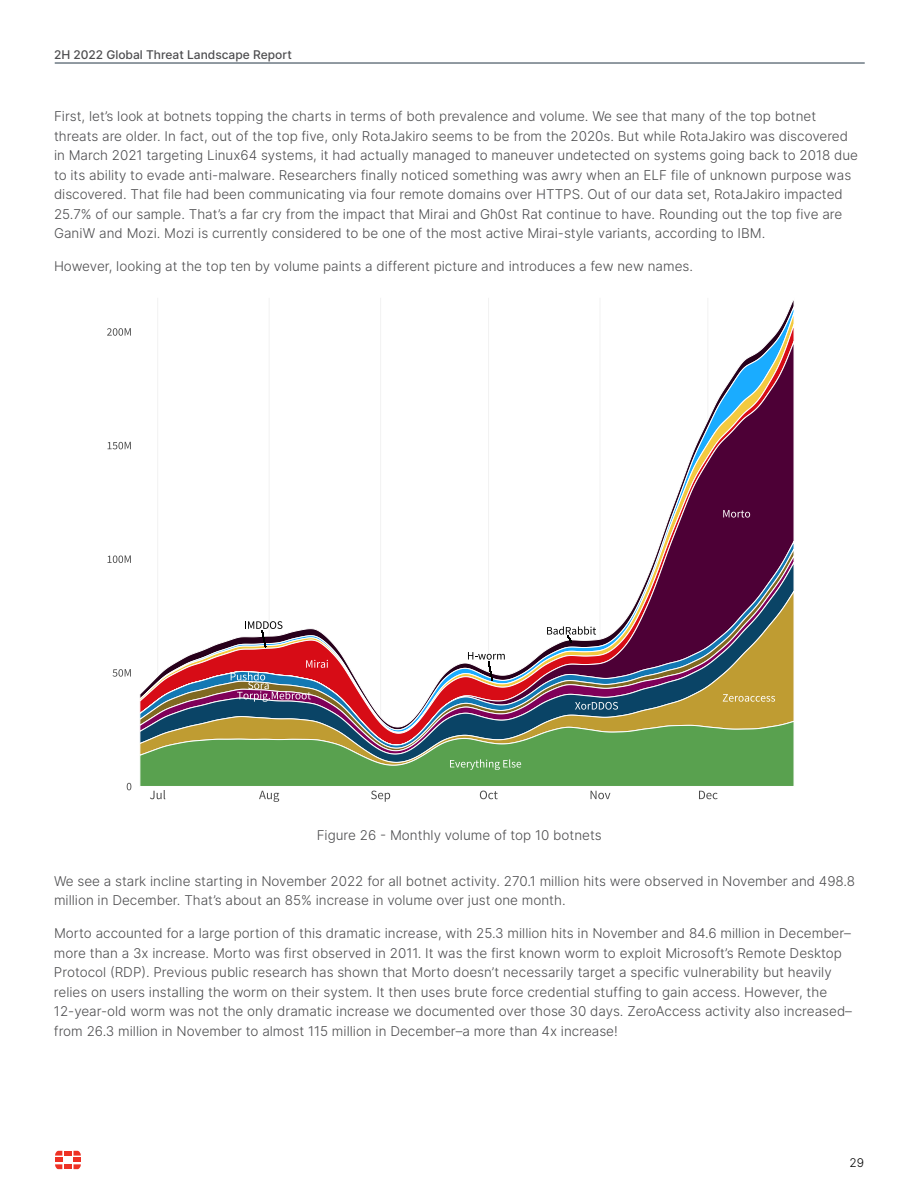
<style>
.page{position:relative;width:918px;height:1188px;background:#fff}
.page>*{position:absolute;margin:0;border:0;box-sizing:border-box;transform-origin:0 0}
.t1{font:300 13.5px/19.5px "Inter";color:#4d4d4f}
.t2{font:500 12px "Inter";color:#4d4d4f}
.t3{font:300 12px "Inter";color:#000}
</style>
<div class="page">
<hr style="left:55px;top:63px;width:810px;height:1px;background:#243746">
<div style="left:64px;top:1151px;width:8px;height:5px;background:#ee3124"></div>
<div style="left:64px;top:1164px;width:8px;height:5px;background:#ee3124"></div>
<svg style="left:55px;top:1151px;width:7px;height:18px"></svg>
<svg style="left:74px;top:1151px;width:7px;height:18px"></svg>
<svg style="left:157px;top:340px;width:637px;height:200px"></svg>
<svg style="left:157px;top:540px;width:637px;height:8px"></svg>
<svg style="left:157px;top:548px;width:637px;height:7px"></svg>
<svg style="left:157px;top:555px;width:637px;height:6px"></svg>
<svg style="left:157px;top:561px;width:637px;height:29px"></svg>
<svg style="left:139px;top:590px;width:655px;height:164px"></svg>
<svg style="left:723px;top:510px;width:27px;height:8px"></svg>
<svg style="left:231px;top:660px;width:97px;height:42px;background:#a05869"></svg>
<svg style="left:575px;top:702px;width:43px;height:8px"></svg>
<svg style="left:723px;top:694px;width:52px;height:8px"></svg>
<svg style="left:547px;top:626px;width:49px;height:17px"></svg>
<svg style="left:468px;top:652px;width:37px;height:29px"></svg>
<svg style="left:245px;top:621px;width:37px;height:27px"></svg>
<svg style="left:127px;top:783px;width:4px;height:7px"></svg>
<svg style="left:113px;top:669px;width:18px;height:8px"></svg>
<svg style="left:108px;top:555px;width:23px;height:8px"></svg>
<svg style="left:108px;top:442px;width:23px;height:7px"></svg>
<svg style="left:107px;top:328px;width:24px;height:8px"></svg>
<svg style="left:140px;top:721px;width:654px;height:81px"></svg>
<p class="t2" style="left:54px;top:46px;width:239px">2H 2022 Global Threat Landscape Report</p>
<p class="t1" style="left:54px;top:106px;width:806px">First, let’s look at botnets topping the charts in terms of both prevalence and volume. We see that many of the top botnet threats are older. In fact, out of the top five, only RotaJakiro seems to be from the 2020s. But while RotaJakiro was discovered in March 2021 targeting Linux64 systems, it had actually managed to maneuver undetected on systems going back to 2018 due to its ability to evade anti-malware. Researchers finally noticed something was awry when an ELF file of unknown purpose was discovered. That file had been communicating via four remote domains over HTTPS. Out of our data set, RotaJakiro impacted 25.7% of our sample. That’s a far cry from the impact that Mirai and Gh0st Rat continue to have. Rounding out the top five are GaniW and Mozi. Mozi is currently considered to be one of the most active Mirai-style variants, according to IBM.</p>
<p class="t1" style="left:54px;top:256px;width:638px">However, looking at the top ten by volume paints a different picture and introduces a few new names.</p>
<p class="t1" style="left:317px;top:825px;width:286px">Figure 26 - Monthly volume of top 10 botnets</p>
<p class="t1" style="left:54px;top:871px;width:803px">We see a stark incline starting in November 2022 for all botnet activity. 270.1 million hits were observed in November and 498.8 million in December. That’s about an 85% increase in volume over just one month.</p>
<p class="t1" style="left:54px;top:923px;width:800px">Morto accounted for a large portion of this dramatic increase, with 25.3 million hits in November and 84.6 million in December– more than a 3x increase. Morto was first observed in 2011. It was the first known worm to exploit Microsoft’s Remote Desktop Protocol (RDP). Previous public research has shown that Morto doesn’t necessarily target a specific vulnerability but heavily relies on users installing the worm on their system. It then uses brute force credential stuffing to gain access. However, the 12-year-old worm was not the only dramatic increase we documented over those 30 days. ZeroAccess activity also increased– from 26.3 million in November to almost 115 million in December–a more than 4x increase!</p>
<p class="t3" style="left:849px;top:1154px;width:16px">29</p>
</div>
